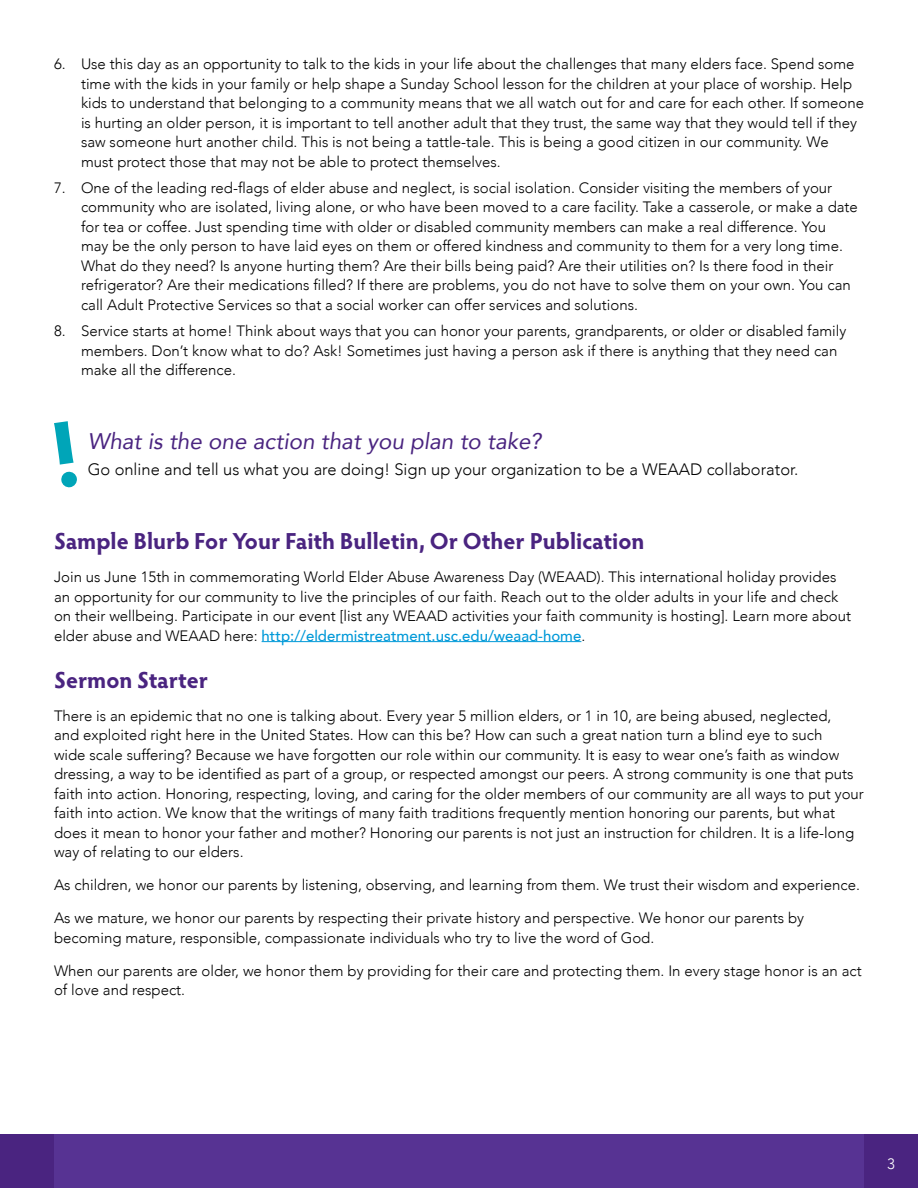
<style>
.page{position:relative;width:918px;height:1188px;background:#fff}
.page>*{position:absolute;margin:0;border:0;box-sizing:border-box;transform-origin:0 0}
.t1{font:700 23.25px "Hypatia Sans Pro";color:#4a2480}
._04_pullquote{font:italic 22.5px "Avenir";color:#4a2480}
._04_pullquote-2{font:300 16.5px "Avenir";color:#000}
._02_body{font:300 15px/19.5px "Avenir";color:#000}
._02_body-2{font:300 15px "Avenir";color:#fff}
.s1{font-weight:500;color:#0099d8}
</style>
<div class="page">
<hr style="left:262px;top:641px;width:319px;height:1px;background:#0099d8">
<svg style="left:54px;top:421px;width:23px;height:67px"></svg>
<div style="left:0;top:1134px;width:918px;height:54px;background:#573393"></div>
<div style="left:0;top:1134px;width:54px;height:54px;background:#4a2480"></div>
<div style="left:864px;top:1134px;width:54px;height:54px;background:#4a2480"></div>
<p class="_02_body" style="left:81px;top:54px;width:785px;text-indent:-27px">6. Use this day as an opportunity to talk to the kids in your life about the challenges that many elders face. Spend some time with the kids in your family or help shape a Sunday School lesson for the children at your place of worship. Help kids to understand that belonging to a community means that we all watch out for and care for each other. If someone is hurting an older person, it is important to tell another adult that they trust, the same way that they would tell if they saw someone hurt another child. This is not being a tattle-tale. This is being a good citizen in our community. We must protect those that may not be able to protect themselves.</p>
<p class="_02_body" style="left:81px;top:178px;width:778px;text-indent:-27px">7. One of the leading red-flags of elder abuse and neglect, is social isolation. Consider visiting the members of your community who are isolated, living alone, or who have been moved to a care facility. Take a casserole, or make a date for tea or coffee. Just spending time with older or disabled community members can make a real difference. You<br>may be the only person to have laid eyes on them or offered kindness and community to them for a very long time.<br>What do they need? Is anyone hurting them? Are their bills being paid? Are their utilities on? Is there food in their refrigerator? Are their medications filled? If there are problems, you do not have to solve them on your own. You can call Adult Protective Services so that a social worker can offer services and solutions.</p>
<p class="_02_body" style="left:81px;top:321px;width:767px;text-indent:-27px">8. Service starts at home! Think about ways that you can honor your parents, grandparents, or older or disabled family members. Don’t know what to do? Ask! Sometimes just having a person ask if there is anything that they need can make all the difference.</p>
<p class="_04_pullquote" style="left:88px;top:427px;width:455px">What is the one action that you plan to take?</p>
<p class="_04_pullquote-2" style="left:88px;top:459px;width:712px">Go online and tell us what you are doing! Sign up your organization to be a WEAAD collaborator.</p>
<h2 class="t1" style="left:54px;top:525px;width:592px">Sample Blurb For Your Faith Bulletin, Or Other Publication</h2>
<p class="_02_body" style="left:54px;top:567px;width:799px">Join us June 15th in commemorating World Elder Abuse Awareness Day (WEAAD). This international holiday provides an opportunity for our community to live the principles of our faith. Reach out to the older adults in your life and check on their wellbeing. Participate in our event [list any WEAAD activities your faith community is hosting]. Learn more about elder abuse and WEAAD here: <span class="s1">http://eldermistreatment.usc.edu/weaad-home</span>.</p>
<h2 class="t1" style="left:54px;top:663px;width:155px">Sermon Starter</h2>
<p class="_02_body" style="left:54px;top:706px;width:811px">There is an epidemic that no one is talking about. Every year 5 million elders, or 1 in 10, are being abused, neglected,<br>and exploited right here in the United States. How can this be? How can such a great nation turn a blind eye to such<br>wide scale suffering? Because we have forgotten our role within our community. It is easy to wear one’s faith as window dressing, a way to be identified as part of a group, or respected amongst our peers. A strong community is one that puts faith into action. Honoring, respecting, loving, and caring for the older members of our community are all ways to put your faith into action. We know that the writings of many faith traditions frequently mention honoring our parents, but what does it mean to honor your father and mother? Honoring our parents is not just an instruction for children. It is a life-long way of relating to our elders.</p>
<p class="_02_body" style="left:54px;top:875px;width:808px">As children, we honor our parents by listening, observing, and learning from them. We trust their wisdom and experience.</p>
<p class="_02_body" style="left:54px;top:908px;width:752px">As we mature, we honor our parents by respecting their private history and perspective. We honor our parents by becoming mature, responsible, compassionate individuals who try to live the word of God.</p>
<p class="_02_body" style="left:54px;top:961px;width:809px">When our parents are older, we honor them by providing for their care and protecting them. In every stage honor is an act of love and respect.</p>
<p class="_02_body-2" style="left:887px;top:1154px;width:9px">3</p>
</div>
